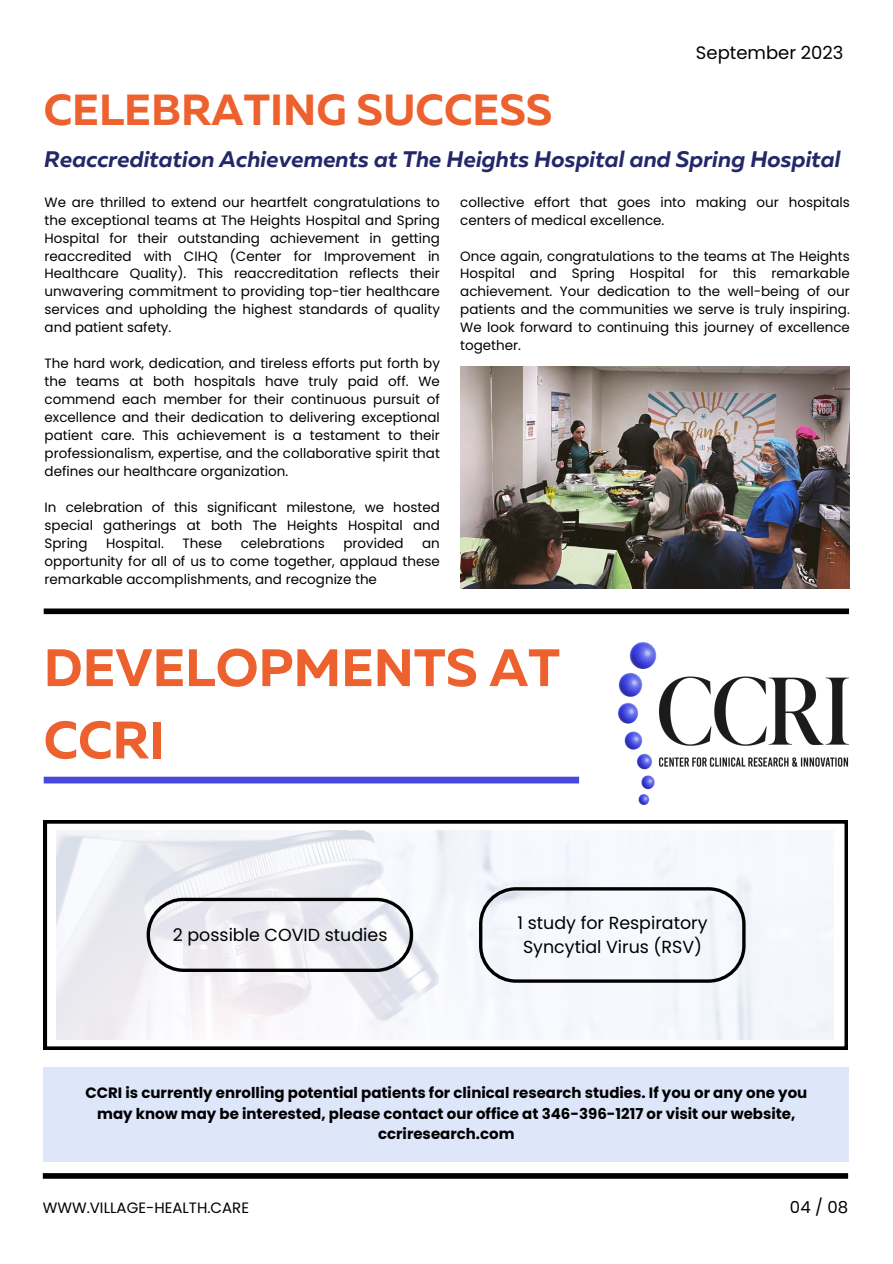
<style>
.page{position:relative;width:893px;height:1264px;background:#fff}
.page>*{position:absolute;margin:0;border:0;box-sizing:border-box;transform-origin:0 0}
.t1{font:700 52.5px/72.3px "Muller";color:#ec612d}
.t2{font:700 43.5px "Muller";color:#ec612d}
.t3{font:italic 700 22.5px "Muller";color:#232868}
.t4{font:18px "Poppins";color:#000}
.t5{font:17.4px/24.5px "Poppins";color:#000;text-align:center}
.t6{font:16.5px "Poppins";color:#000}
.t7{font:700 15px/20.2px "Poppins";color:#000;text-align:center}
.t8{font:15px "Poppins";color:#000}
.t9{font:13.5px/18px "Poppins";color:#000;text-align:justify}
</style>
<div class="page">
<div style="left:43px;top:1173px;width:805px;height:5px;background:#000"></div>
<img style="left:618px;top:642px;width:230px;height:162px">
<div style="left:44px;top:776px;width:535px;height:7px;background:#4847de"></div>
<div style="left:44px;top:1066px;width:804px;height:95px;background:#dee6fa"></div>
<svg style="left:44px;top:820px;width:803px;height:229px"></svg>
<img style="left:57px;top:830px;width:776px;height:209px">
<svg style="left:147px;top:897px;width:266px;height:75px"></svg>
<svg style="left:479px;top:887px;width:266px;height:95px"></svg>
<div style="left:44px;top:608px;width:804px;height:6px;background:#000"></div>
<img style="left:460px;top:367px;width:389px;height:221px">
<p class="t4" style="left:696px;top:40px;width:149px">September 2023</p>
<p class="t2" style="left:44px;top:92px;width:510px">CELEBRATING SUCCESS</p>
<p class="t3" style="left:44px;top:150px;width:798px">Reaccreditation Achievements at The Heights Hospital and Spring Hospital</p>
<p class="t9" style="left:45px;top:193px;width:397px">We are thrilled to extend our heartfelt congratulations to the exceptional teams at The Heights Hospital and Spring Hospital for their outstanding achievement in getting reaccredited with CIHQ (Center for Improvement in Healthcare Quality). This reaccreditation reflects their unwavering commitment to providing top-tier healthcare services and upholding the highest standards of quality and patient safety.</p>
<p class="t9" style="left:45px;top:355px;width:397px">The hard work, dedication, and tireless efforts put forth by the teams at both hospitals have truly paid off. We commend each member for their continuous pursuit of excellence and their dedication to delivering exceptional patient care. This achievement is a testament to their professionalism, expertise, and the collaborative spirit that defines our healthcare organization.</p>
<p class="t9" style="left:45px;top:498px;width:397px">In celebration of this significant milestone, we hosted special gatherings at both The Heights Hospital and Spring</p>
<p class="t9" style="left:460px;top:193px;width:391px">collective effort that goes into making our hospitals centers of medical excellence.</p>
<p class="t9" style="left:460px;top:247px;width:391px">Once again, congratulations to the teams at The Heights Hospital and Spring Hospital for this remarkable achievement. Your dedication to the well-being of our patients and the communities we serve is truly inspiring.<br>We look forward to continuing this journey of excellence together.</p>
<p class="t9" style="left:106px;top:534px;width:59px">Hospital.</p>
<p class="t9" style="left:182px;top:534px;width:41px">These</p>
<p class="t9" style="left:241px;top:534px;width:86px">celebrations</p>
<p class="t9" style="left:343px;top:534px;width:62px">provided</p>
<p class="t9" style="left:45px;top:534px;width:397px;text-indent:377px">an opportunity for all of us to come together, applaud these remarkable accomplishments, and recognize the</p>
<p class="t1" style="left:44px;top:636px;width:518px">DEVELOPMENTS AT<br>CCRI</p>
<p class="t5" style="left:173px;top:922px;width:216px">2 possible COVID studies</p>
<p class="t5" style="left:517px;top:910px;width:191px">1 study for Respiratory<br>Syncytial Virus (RSV)</p>
<p class="t7" style="left:85px;top:1083px;width:723px">CCRI is currently enrolling potential patients for clinical research studies. If you or any one you may know may be interested, please contact our office at 346-396-1217 or visit our website, ccriresearch.com</p>
<p class="t8" style="left:43px;top:1196px;width:208px">WWW.VILLAGE-HEALTH.CARE</p>
<p class="t6" style="left:790px;top:1195px;width:60px">04 / 08</p>
</div>
